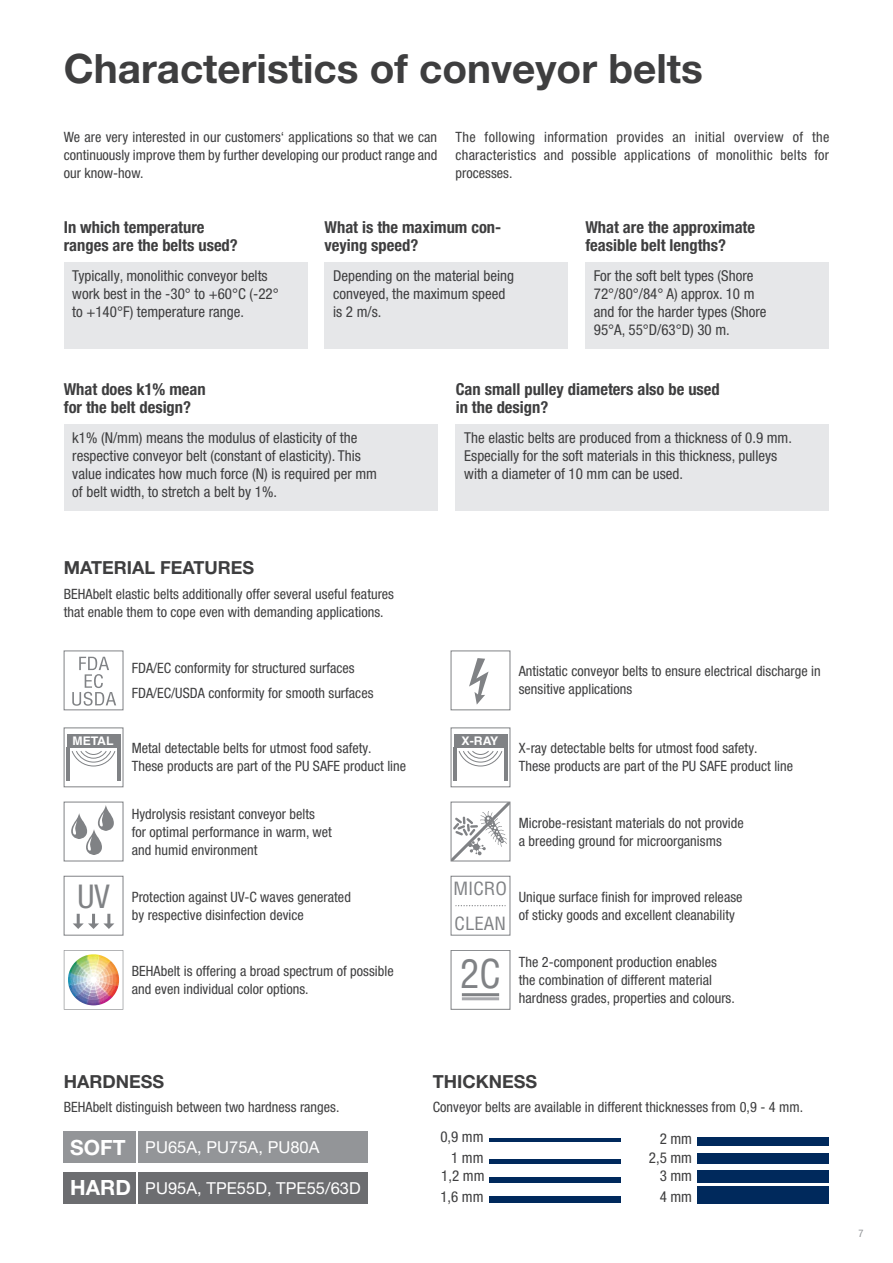
<style>
.page{position:relative;width:893px;height:1263px;background:#fff}
.page>*{position:absolute;margin:0;border:0;box-sizing:border-box;transform-origin:0 0}
.t1{font:700 40.5px "Helvetica Neue LT Pro";color:#3e3e3f}
.t2{font:condensed 38.7px "Helvetica LT";color:#808285}
.t3{font:condensed 32.85px "Helvetica Neue LT Pro";color:#808285}
.t4{font:700 21px/40.5px "Helvetica Neue LT Pro";color:#fff}
.t5{font:700 18px "Helvetica Neue LT Pro";color:#3e3e3f}
.t6{font:condensed 17.85px/34.8px "Helvetica LT";color:#808285;scale:1.06 1}
.t7{font:700 condensed 16.5px/18px "Helvetica Neue LT Pro";color:#3e3e3f}
.t8{font:16.5px "Helvetica Neue LT Pro";letter-spacing:.005em;color:#fff}
.t9{font:condensed 15px/18px "Helvetica Neue LT Pro";color:#3e3e3f}
.t10{font:condensed 14.25px/18px "Helvetica Neue LT Pro";color:#3e3e3f}
.t11{font:700 11.85px "Helvetica LT";color:#fff;scale:1.04 1}
.t12{font:condensed 10.5px "Helvetica Neue LT Pro";color:#939598}
</style>
<div class="page">
<div style="left:64px;top:1132px;width:72px;height:31px;background:#939598"></div>
<div style="left:64px;top:1172px;width:72px;height:31px;background:#6c6d70"></div>
<div style="left:139px;top:1131px;width:229px;height:32px;background:#939598"></div>
<div style="left:139px;top:1172px;width:229px;height:31px;background:#6c6d70"></div>
<hr style="left:489px;top:1159px;width:132px;height:4px;background:#00295c">
<hr style="left:489px;top:1138px;width:132px;height:4px;background:#00295c">
<div style="left:489px;top:1177px;width:132px;height:5px;background:#00295c"></div>
<div style="left:489px;top:1196px;width:132px;height:7px;background:#00295c"></div>
<div style="left:697px;top:1137px;width:132px;height:8px;background:#00295c"></div>
<div style="left:697px;top:1169px;width:132px;height:13px;background:#00295c"></div>
<div style="left:697px;top:1153px;width:132px;height:11px;background:#00295c"></div>
<div style="left:697px;top:1186px;width:132px;height:17px;background:#00295c"></div>
<div style="left:64px;top:262px;width:244px;height:86px;background:#e6e7e9"></div>
<div style="left:64px;top:424px;width:373px;height:86px;background:#e6e7e9"></div>
<div style="left:456px;top:424px;width:373px;height:86px;background:#e6e7e9"></div>
<div style="left:325px;top:262px;width:243px;height:86px;background:#e6e7e9"></div>
<div style="left:585px;top:262px;width:244px;height:86px;background:#e6e7e9"></div>
<div style="left:64px;top:651px;width:59px;height:59px;border:1px solid #808285"></div>
<svg style="left:72px;top:657px;width:44px;height:49px"></svg>
<div style="left:64px;top:728px;width:59px;height:59px;border:1px solid #808285"></div>
<div style="left:67px;top:734px;width:53px;height:14px;background:#808285"></div>
<svg style="left:71px;top:751px;width:45px;height:16px"></svg>
<hr style="left:67px;top:748px;width:3px;height:33px;background:#808285">
<hr style="left:117px;top:748px;width:3px;height:33px;background:#808285">
<div style="left:451px;top:728px;width:59px;height:59px;border:1px solid #808285"></div>
<svg style="left:458px;top:751px;width:45px;height:16px"></svg>
<hr style="left:454px;top:748px;width:3px;height:33px;background:#808285">
<hr style="left:504px;top:748px;width:3px;height:33px;background:#808285">
<div style="left:454px;top:734px;width:53px;height:14px;background:#808285"></div>
<div style="left:64px;top:876px;width:59px;height:59px;border:1px solid #808285"></div>
<svg style="left:73px;top:914px;width:41px;height:15px"></svg>
<div style="left:451px;top:876px;width:59px;height:59px;border:1px solid #808285"></div>
<svg style="left:456px;top:905px;width:50px;height:1px"></svg>
<div style="left:451px;top:651px;width:59px;height:59px;border:1px solid #808285"></div>
<svg style="left:469px;top:658px;width:20px;height:47px"></svg>
<div style="left:64px;top:802px;width:59px;height:59px;border:1px solid #808285"></div>
<svg style="left:71px;top:805px;width:43px;height:50px"></svg>
<svg style="left:451px;top:802px;width:59px;height:59px"></svg>
<svg style="left:64px;top:950px;width:59px;height:59px"></svg>
<img style="left:68px;top:954px;width:51px;height:51px">
<div style="left:451px;top:950px;width:59px;height:59px;border:1px solid #808285"></div>
<hr style="left:462px;top:993px;width:37px;height:3px;background:#808285">
<hr style="left:462px;top:997px;width:37px;height:3px;background:#a8a9ad">
<h1 class="t1" style="left:64px;top:44px;width:640px">Characteristics of conveyor belts</h1>
<p class="t10" style="left:64px;top:128px;width:375px;text-align:justify">We are very interested in our customers‘ applications so that we can continuously improve them by further developing our product range and our know-how.</p>
<p class="t10" style="left:455px;top:128px;width:375px;text-align:justify">The following information provides an initial overview of the characteristics and possible applications of monolithic belts for processes.</p>
<p class="t7" style="left:64px;top:218px;width:176px">In which temperature ranges are the belts used?</p>
<p class="t9" style="left:72px;top:267px;width:208px">Typically, monolithic conveyor belts work best in the -30° to +60°C (-22° to +140°F) temperature range.</p>
<p class="t7" style="left:325px;top:218px;width:178px">What is the maximum con&shy;veying speed?</p>
<p class="t7" style="left:585px;top:218px;width:171px">What are the approximate feasible belt lengths?</p>
<p class="t9" style="left:333px;top:267px;width:182px">Depending on the material being conveyed, the maximum speed is 2 m/s.</p>
<p class="t9" style="left:594px;top:267px;width:174px">For the soft belt types (Shore<br>72°/80°/84° A) approx. 10 m and for the harder types (Shore<br>95°A, 55°D/63°D) 30 m.</p>
<p class="t7" style="left:64px;top:380px;width:143px">What does k1% mean for the belt design?</p>
<p class="t7" style="left:456px;top:380px;width:266px">Can small pulley diameters also be used in the design?</p>
<p class="t9" style="left:72px;top:429px;width:306px">k1% (N/mm) means the modulus of elasticity of the respective conveyor belt (constant of elasticity). This value indicates how much force (N) is required per mm of belt width, to stretch a belt by 1%.</p>
<p class="t9" style="left:464px;top:429px;width:329px">The elastic belts are produced from a thickness of 0.9 mm.<br>Especially for the soft materials in this thickness, pulleys with a diameter of 10 mm can be used.</p>
<p class="t5" style="left:64px;top:557px;width:192px">MATERIAL FEATURES</p>
<p class="t10" style="left:64px;top:584px;width:332px">BEHAbelt elastic belts additionally offer several useful features that enable them to cope even with demanding applications.</p>
<p class="t10" style="left:132px;top:656px;width:243px;line-height:24.5px">FDA/EC conformity for structured surfaces<br>FDA/EC/USDA conformity for smooth surfaces</p>
<p class="t10" style="left:519px;top:662px;width:303px">Antistatic conveyor belts to ensure electrical discharge in sensitive applications</p>
<p class="t11" style="left:72px;top:734px;width:41px">METAL</p>
<p class="t11" style="left:462px;top:734px;width:37px">X-RAY</p>
<p class="t10" style="left:132px;top:739px;width:276px">Metal detectable belts for utmost food safety.<br>These products are part of the PU SAFE product line</p>
<p class="t10" style="left:519px;top:739px;width:276px">X-ray detectable belts for utmost food safety.<br>These products are part of the PU SAFE product line</p>
<p class="t10" style="left:132px;top:804px;width:202px">Hydrolysis resistant conveyor belts for optimal performance in warm, wet and humid environment</p>
<p class="t10" style="left:519px;top:813px;width:226px">Microbe-resistant materials do not provide a breeding ground for microorganisms</p>
<p class="t10" style="left:132px;top:887px;width:221px">Protection against UV-C waves generated by respective disinfection device</p>
<h3 class="t3" style="left:77px;top:876px;width:34px">UV</h3>
<p class="t6" style="left:453px;top:871px;width:52px">MICRO<br>CLEAN</p>
<h2 class="t2" style="left:460px;top:950px;width:42px">2C</h2>
<p class="t10" style="left:519px;top:887px;width:225px">Unique surface finish for improved release of sticky goods and excellent cleanability</p>
<p class="t10" style="left:519px;top:953px;width:218px">The 2-component production enables the combination of different material hardness grades, properties and colours.</p>
<p class="t10" style="left:132px;top:962px;width:263px">BEHAbelt is offering a broad spectrum of possible and even individual color options.</p>
<p class="t5" style="left:64px;top:1070px;width:102px">HARDNESS</p>
<p class="t10" style="left:64px;top:1098px;width:277px">BEHAbelt distinguish between two hardness ranges.</p>
<h3 class="t4" style="left:70px;top:1126px;width:62px">SOFT<br>HARD</h3>
<p class="t8" style="left:145px;top:1137px;width:176px">PU65A, PU75A, PU80A</p>
<p class="t8" style="left:145px;top:1177px;width:217px">PU95A, TPE55D, TPE55/63D</p>
<p class="t5" style="left:433px;top:1070px;width:106px">THICKNESS</p>
<p class="t10" style="left:433px;top:1098px;width:372px">Conveyor belts are available in different thicknesses from 0,9 - 4 mm.</p>
<p class="t9" style="left:440px;top:1127px;width:45px">0,9 mm</p>
<p class="t9" style="left:440px;top:1166px;width:46px;line-height:20.5px">1,2 mm<br>1,6 mm</p>
<p class="t9" style="left:451px;top:1148px;width:34px">1 mm</p>
<p class="t9" style="left:660px;top:1130px;width:34px">2 mm</p>
<p class="t9" style="left:660px;top:1167px;width:34px">3 mm</p>
<p class="t9" style="left:649px;top:1148px;width:45px">2,5 mm</p>
<p class="t9" style="left:660px;top:1188px;width:34px">4 mm</p>
<p class="t12" style="left:859px;top:1227px;width:7px">7</p>
</div>
